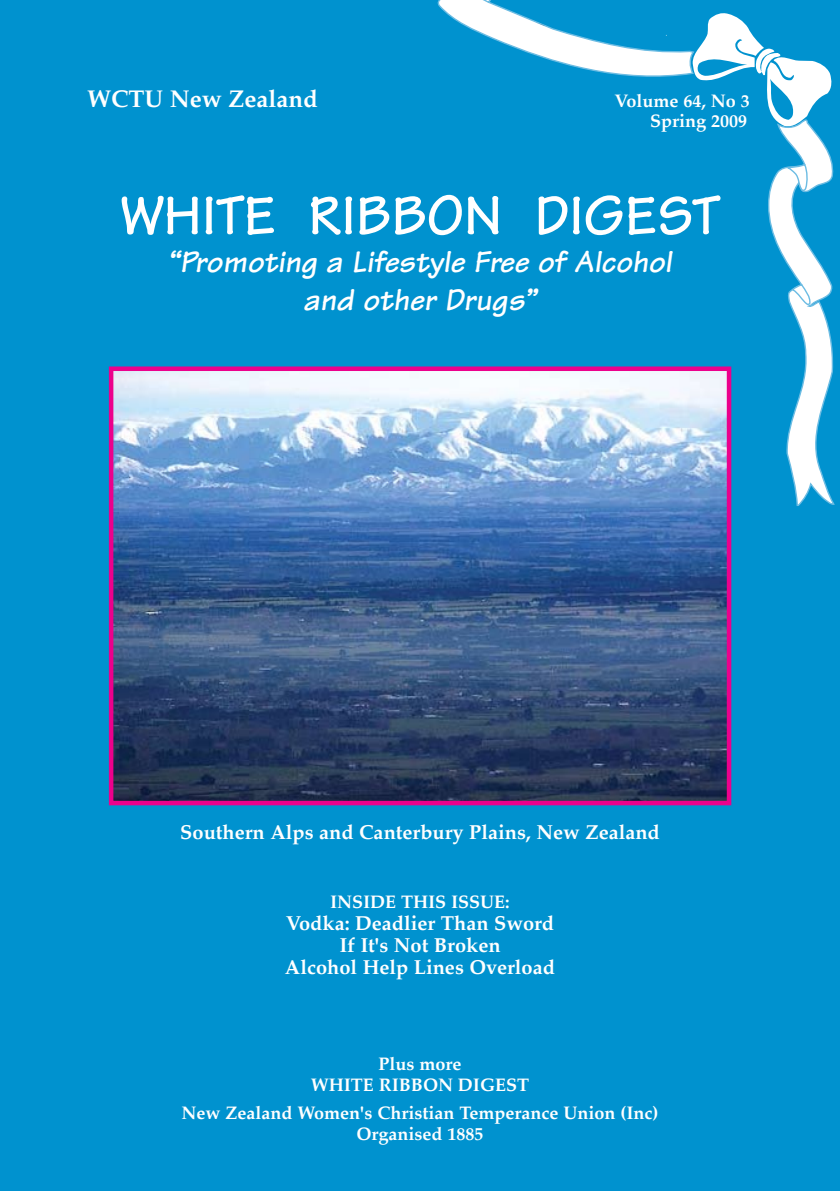
<style>
.page{position:relative;width:840px;height:1191px;background:#fff}
.page>*{position:absolute;margin:0;border:0;box-sizing:border-box;transform-origin:0 0}
.t1{font:700 58px "Tekton";color:#fff}
.t2{font:italic 700 32px/38px "Tekton";color:#fff;text-align:center}
.t3{font:700 24px "Palatino";color:#fff}
.t4{font:700 20px/22px "Palatino";color:#fff;text-align:center}
.t5{font:700 18px/21.6px "Palatino";color:#fff;text-align:center}
</style>
<div class="page">
<div style="left:0;top:0;width:839px;height:1191px;background:#0092cf"></div>
<svg style="left:437px;top:0;width:398px;height:507px"></svg>
<img style="left:115px;top:372px;width:609px;height:427px">
<div style="left:109px;top:366px;width:621px;height:439px;border:5px solid #ec008c"></div>
<h3 class="t3" style="left:87px;top:78px;width:232px">wctu New Zealand</h3>
<p class="t5" style="left:614px;top:89px;width:137px">Volume 64, No 3</p>
<p class="t5" style="left:649px;top:110px;width:98px">Spring 2009</p>
<h1 class="t1" style="left:120px;top:179px;width:600px">WHITE RIBBON DIGEST</h1>
<h2 class="t2" style="left:168px;top:243px;width:505px">“Promoting a Lifestyle Free of Alcohol and other Drugs”</h2>
<p class="t4" style="left:180px;top:820px;width:481px">Southern Alps and Canterbury Plains, New Zealand</p>
<p class="t5" style="left:330px;top:890px;width:181px">INSIDE THIS ISSUE:</p>
<p class="t4" style="left:285px;top:911px;width:271px">Vodka: Deadlier Than Sword<br>If It's Not Broken<br>Alcohol Help Lines Overload</p>
<p class="t5" style="left:311px;top:1052px;width:219px">Plus more<br>WHITE RIBBON DIGEST</p>
<p class="t5" style="left:181px;top:1101px;width:478px">New Zealand Women's Christian Temperance Union (Inc)<br>Organised 1885</p>
</div>
